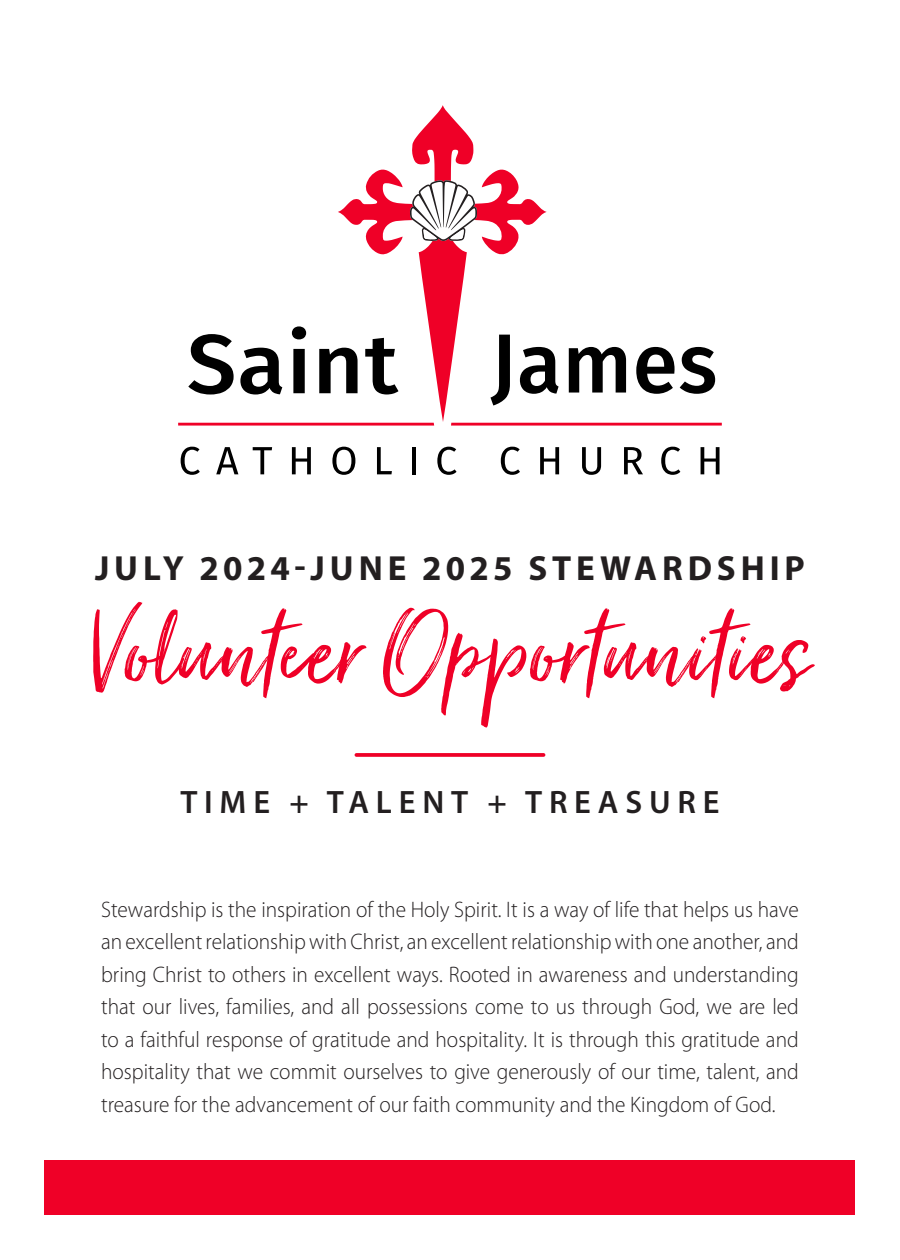
<style>
.page{position:relative;width:900px;height:1260px;background:#fff}
.page>*{position:absolute;margin:0;border:0;box-sizing:border-box;transform-origin:0 0}
.t1{font:129px "Just Lovely";color:#ef0027}
.t2{font:700 35px "Myriad Pro";letter-spacing:.14em;color:#231f20}
.t3{font:600 32.5px "Myriad Pro";letter-spacing:.21em;color:#231f20}
.t4{font:300 22.5px/32.5px "Myriad Pro";color:#231f20;text-align:justify;scale:.95 1}
</style>
<div class="page">
<div style="left:45px;top:1160px;width:810px;height:55px;background:#ef0027"></div>
<svg style="left:188px;top:334px;width:46px;height:61px"></svg>
<svg style="left:240px;top:348px;width:42px;height:47px"></svg>
<svg style="left:292px;top:326px;width:14px;height:67px"></svg>
<svg style="left:569px;top:347px;width:57px;height:46px"></svg>
<svg style="left:636px;top:347px;width:79px;height:47px"></svg>
<hr style="left:451px;top:423px;width:271px;height:3px;background:#ef0027">
<hr style="left:178px;top:423px;width:256px;height:3px;background:#ef0027">
<svg style="left:319px;top:105px;width:240px;height:317px"></svg>
<svg style="left:181px;top:447px;width:19px;height:28px"></svg>
<svg style="left:216px;top:447px;width:22px;height:27px"></svg>
<svg style="left:253px;top:447px;width:19px;height:27px"></svg>
<svg style="left:292px;top:447px;width:19px;height:27px"></svg>
<svg style="left:332px;top:447px;width:23px;height:28px"></svg>
<svg style="left:377px;top:447px;width:15px;height:27px"></svg>
<hr style="left:412px;top:447px;width:4px;height:27px;background:#000">
<svg style="left:437px;top:447px;width:20px;height:28px"></svg>
<svg style="left:501px;top:447px;width:19px;height:28px"></svg>
<svg style="left:540px;top:447px;width:19px;height:27px"></svg>
<svg style="left:582px;top:447px;width:19px;height:28px"></svg>
<svg style="left:624px;top:447px;width:19px;height:27px"></svg>
<svg style="left:661px;top:447px;width:19px;height:28px"></svg>
<svg style="left:701px;top:447px;width:19px;height:27px"></svg>
<svg style="left:356px;top:753px;width:188px;height:4px"></svg>
<p class="t2" style="left:95px;top:546px;width:711px">JULY 2024-JUNE 2025 STEWARDSHIP</p>
<p class="t1" style="left:90px;top:573px;width:722px">Volunteer Opportunities</p>
<p class="t3" style="left:180px;top:782px;width:541px">TIME + TALENT + TREASURE</p>
<p class="t4" style="left:101px;top:893px;width:736px">Stewardship is the inspiration of the Holy Spirit. It is a way of life that helps us have an excellent relationship with Christ, an excellent relationship with one another, and bring Christ to others in excellent ways. Rooted in awareness and understanding that our lives, families, and all possessions come to us through God, we are led to a faithful response of gratitude and hospitality. It is through this gratitude and hospitality that we commit ourselves to give generously of our time, talent, and treasure for the advancement of our faith community and the Kingdom of God.</p>
</div>
